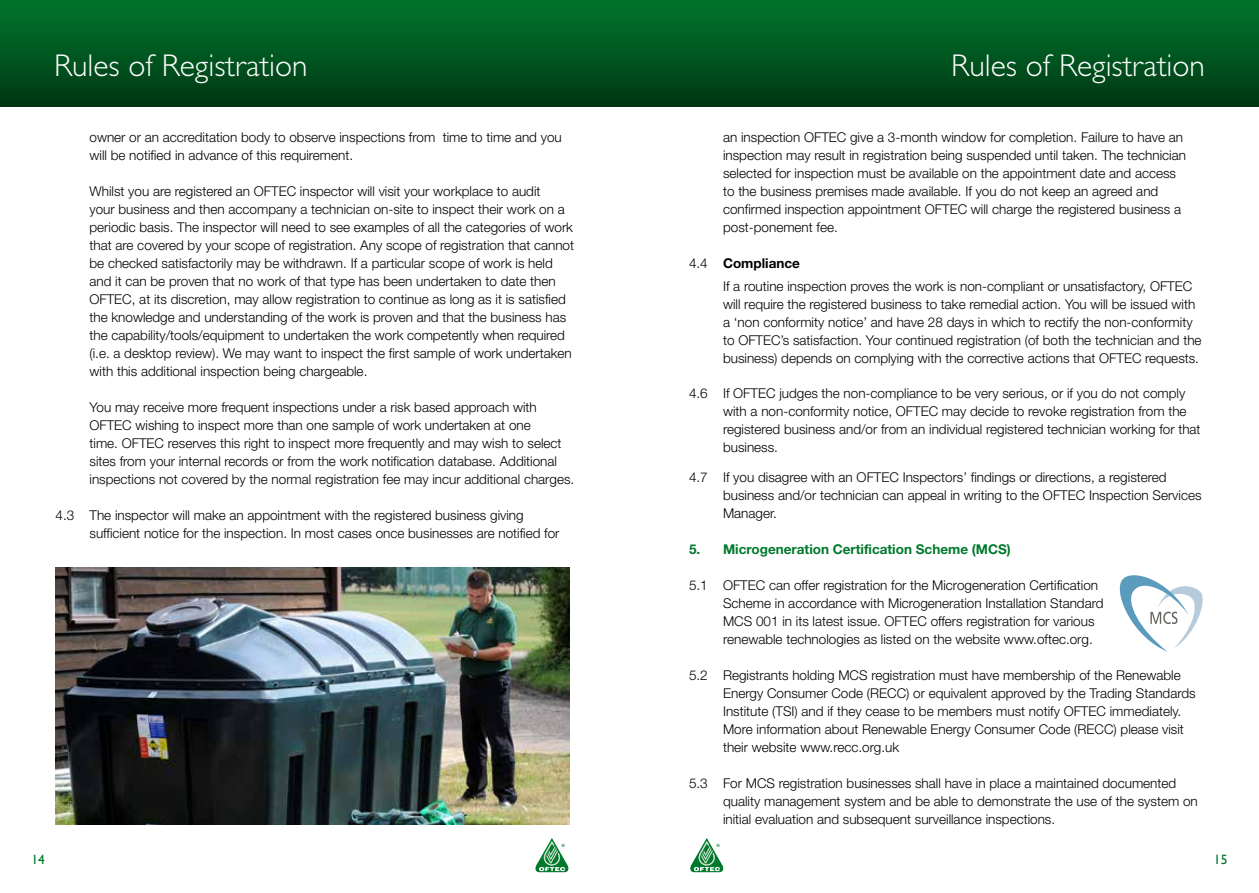
<style>
.page{position:relative;width:1259px;height:893px;background:#fff}
.page>*{position:absolute;margin:0;border:0;box-sizing:border-box;transform-origin:0 0}
.t1{font:300 31.5px "Gill Sans";color:#fff}
.t2{font:300 13.5px/18px "Helvetica Neue";color:#000}
.t3{font:700 13.5px "Helvetica Neue";color:#00792c}
.t4{font:13.5px "Gill Sans";color:#00792c}
.s1{font-weight:700}
</style>
<div class="page">
<div style="left:0;top:0;width:642px;height:106px;background:linear-gradient(to bottom,#00762c,#003813)"></div>
<div style="left:642px;top:0;width:617px;height:106px;background:linear-gradient(to bottom,#00762c,#003813)"></div>
<svg style="left:535px;top:838px;width:34px;height:35px"></svg>
<svg style="left:690px;top:838px;width:34px;height:35px"></svg>
<svg style="left:1119px;top:575px;width:83px;height:77px"></svg>
<img style="left:55px;top:568px;width:515px;height:257px">
<h1 class="t1" style="left:54px;top:47px;width:255px">Rules of Registration</h1>
<h1 class="t1" style="left:951px;top:47px;width:255px">Rules of Registration</h1>
<p class="t2" style="left:90px;top:128px;width:474px">owner or an accreditation body to observe inspections from time to time and you will be notified in advance of this requirement.</p>
<p class="t2" style="left:90px;top:182px;width:486px">Whilst you are registered an OFTEC inspector will visit your workplace to audit<br>your business and then accompany a technician on-site to inspect their work on a periodic basis. The inspector will need to see examples of all the categories of work that are covered by your scope of registration. Any scope of registration that cannot be checked satisfactorily may be withdrawn. If a particular scope of work is held and it can be proven that no work of that type has been undertaken to date then OFTEC, at its discretion, may allow registration to continue as long as it is satisfied the knowledge and understanding of the work is proven and that the business has the capability/tools/equipment to undertaken the work competently when required (i.e. a desktop review). We may want to inspect the first sample of work undertaken with this additional inspection being chargeable.</p>
<p class="t2" style="left:90px;top:398px;width:486px">You may receive more frequent inspections under a risk based approach with OFTEC wishing to inspect more than one sample of work undertaken at one<br>time. OFTEC reserves this right to inspect more frequently and may wish to select sites from your internal records or from the work notification database. Additional inspections not covered by the normal registration fee may incur additional charges.</p>
<p class="t2" style="left:90px;top:506px;width:471px;text-indent:-34px">4.3 The inspector will make an appointment with the registered business giving sufficient notice for the inspection. In most cases once businesses are notified for</p>
<p class="t2" style="left:723px;top:128px;width:464px">an inspection OFTEC give a 3-month window for completion. Failure to have an inspection may result in registration being suspended until taken. The technician selected for inspection must be available on the appointment date and access to the business premises made available. If you do not keep an agreed and confirmed inspection appointment OFTEC will charge the registered business a post-ponement fee.</p>
<p class="t2" style="left:723px;top:252px;width:471px;line-height:22.2px;text-indent:-34px">4.4 <span class="s1">Compliance<br></span>If a routine inspection proves the work is non-compliant or unsatisfactory, OFTEC</p>
<p class="t2" style="left:723px;top:295px;width:480px">will require the registered business to take remedial action. You will be issued with a ‘non conformity notice’ and have 28 days in which to rectify the non-conformity to OFTEC’s satisfaction. Your continued registration (of both the technician and the business) depends on complying with the corrective actions that OFTEC requests.</p>
<p class="t2" style="left:723px;top:384px;width:479px;text-indent:-34px">4.6 If OFTEC judges the non-compliance to be very serious, or if you do not comply with a non-conformity notice, OFTEC may decide to revoke registration from the registered business and/or from an individual registered technician working for that business.</p>
<p class="t2" style="left:723px;top:468px;width:480px;text-indent:-34px">4.7 If you disagree with an OFTEC Inspectors’ findings or directions, a registered business and/or technician can appeal in writing to the OFTEC Inspection Services<br>Manager.</p>
<p class="t3" style="left:689px;top:541px;width:323px">5. Microgeneration Certification Scheme (MCS)</p>
<p class="t2" style="left:723px;top:576px;width:382px;text-indent:-34px">5.1 OFTEC can offer registration for the Microgeneration Certification Scheme in accordance with Microgeneration Installation Standard MCS 001 in its latest issue. OFTEC offers registration for various renewable technologies as listed on the website www.oftec.org.</p>
<p class="t2" style="left:723px;top:666px;width:474px;text-indent:-34px">5.2 Registrants holding MCS registration must have membership of the Renewable Energy Consumer Code (RECC) or equivalent approved by the Trading Standards Institute (TSI) and if they cease to be members must notify OFTEC immediately.<br>More information about Renewable Energy Consumer Code (RECC) please visit their website www.recc.org.uk</p>
<p class="t2" style="left:723px;top:774px;width:476px;text-indent:-34px">5.3 For MCS registration businesses shall have in place a maintained documented quality management system and be able to demonstrate the use of the system on initial evaluation and subsequent surveillance inspections.</p>
<p class="t4" style="left:32px;top:851px;width:15px">14</p>
<p class="t4" style="left:1214px;top:851px;width:15px">15</p>
</div>
